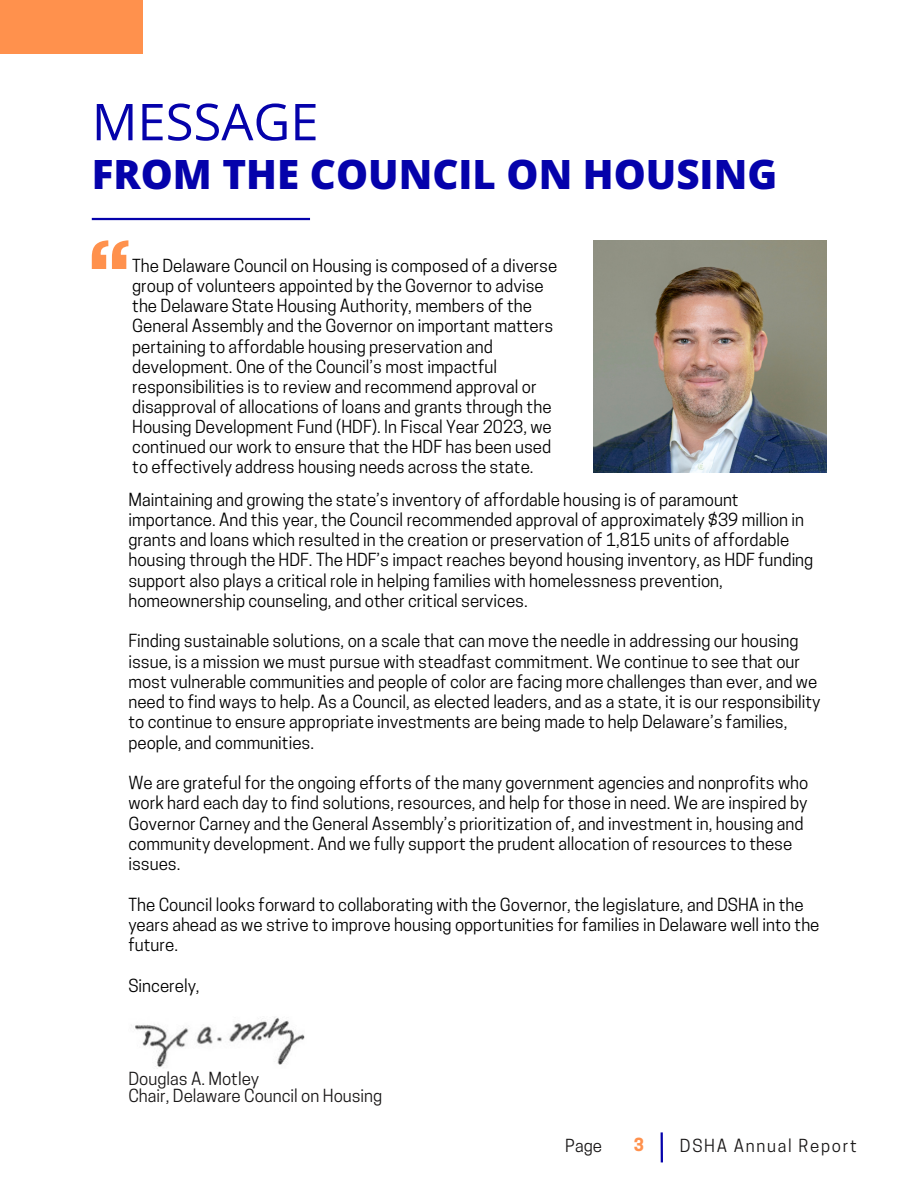
<style>
.page{position:relative;width:918px;height:1188px;background:#fff}
.page>*{position:absolute;margin:0;border:0;box-sizing:border-box;transform-origin:0 0}
.t1{font:50.85px "Open Sans";color:#0502ab}
.t2{font:800 40.35px "Open Sans";color:#0502ab}
.t3{font:16.95px/20.2px "Cooper Hewitt";color:#000}
.t4{font:16.95px "Cooper Hewitt";color:#191717}
.t5{font:16.95px "Cooper Hewitt";letter-spacing:.1em;color:#191717}
.t6{font:700 16.95px "Cooper Hewitt";color:#ff914d}
</style>
<div class="page">
<hr style="left:661px;top:1132px;width:2px;height:30px;background:#0502ab">
<svg style="left:92px;top:240px;width:36px;height:29px"></svg>
<hr style="left:92px;top:218px;width:218px;height:2px;background:#0502ab">
<div style="left:0;top:0;width:143px;height:54px;background:#ff914d"></div>
<img style="left:131px;top:1017px;width:174px;height:51px">
<img style="left:593px;top:240px;width:233px;height:232px">
<p class="t1" style="left:92px;top:86px;width:228px">MESSAGE</p>
<p class="t2" style="left:92px;top:146px;width:687px">FROM THE COUNCIL ON HOUSING</p>
<p class="t3" style="left:132px;top:258px;width:427px">The Delaware Council on Housing is composed of a diverse group of volunteers appointed by the Governor to advise the Delaware State Housing Authority, members of the General Assembly and the Governor on important matters pertaining to affordable housing preservation and development. One of the Council’s most impactful responsibilities is to review and recommend approval or disapproval of allocations of loans and grants through the Housing Development Fund (HDF). In Fiscal Year 2023, we continued our work to ensure that the HDF has been used to effectively address housing needs across the state.</p>
<p class="t3" style="left:128px;top:491px;width:686px">Maintaining and growing the state’s inventory of affordable housing is of paramount importance. And this year, the Council recommended approval of approximately $39 million in grants and loans which resulted in the creation or preservation of 1,815 units of affordable housing through the HDF. The HDF’s impact reaches beyond housing inventory, as HDF funding support also plays a critical role in helping families with homelessness prevention, homeownership counseling, and other critical services.</p>
<p class="t3" style="left:128px;top:633px;width:694px">Finding sustainable solutions, on a scale that can move the needle in addressing our housing issue, is a mission we must pursue with steadfast commitment. We continue to see that our most vulnerable communities and people of color are facing more challenges than ever, and we need to find ways to help. As a Council, as elected leaders, and as a state, it is our responsibility to continue to ensure appropriate investments are being made to help Delaware’s families, people, and communities.</p>
<p class="t3" style="left:128px;top:775px;width:681px">We are grateful for the ongoing efforts of the many government agencies and nonprofits who work hard each day to find solutions, resources, and help for those in need. We are inspired by Governor Carney and the General Assembly’s prioritization of, and investment in, housing and community development. And we fully support the prudent allocation of resources to these issues.</p>
<p class="t3" style="left:128px;top:896px;width:693px">The Council looks forward to collaborating with the Governor, the legislature, and DSHA in the years ahead as we strive to improve housing opportunities for families in Delaware well into the future.</p>
<p class="t3" style="left:128px;top:977px;width:73px">Sincerely,</p>
<p class="t4" style="left:128px;top:1072px;width:132px">Douglas A. Motley</p>
<p class="t4" style="left:128px;top:1089px;width:255px">Chair, Delaware Council on Housing</p>
<h2 class="t4" style="left:565px;top:1139px;width:38px">Page</h2>
<p class="t6" style="left:634px;top:1139px;width:12px">3</p>
<p class="t5" style="left:680px;top:1139px;width:179px">DSHA Annual Report</p>
</div>
